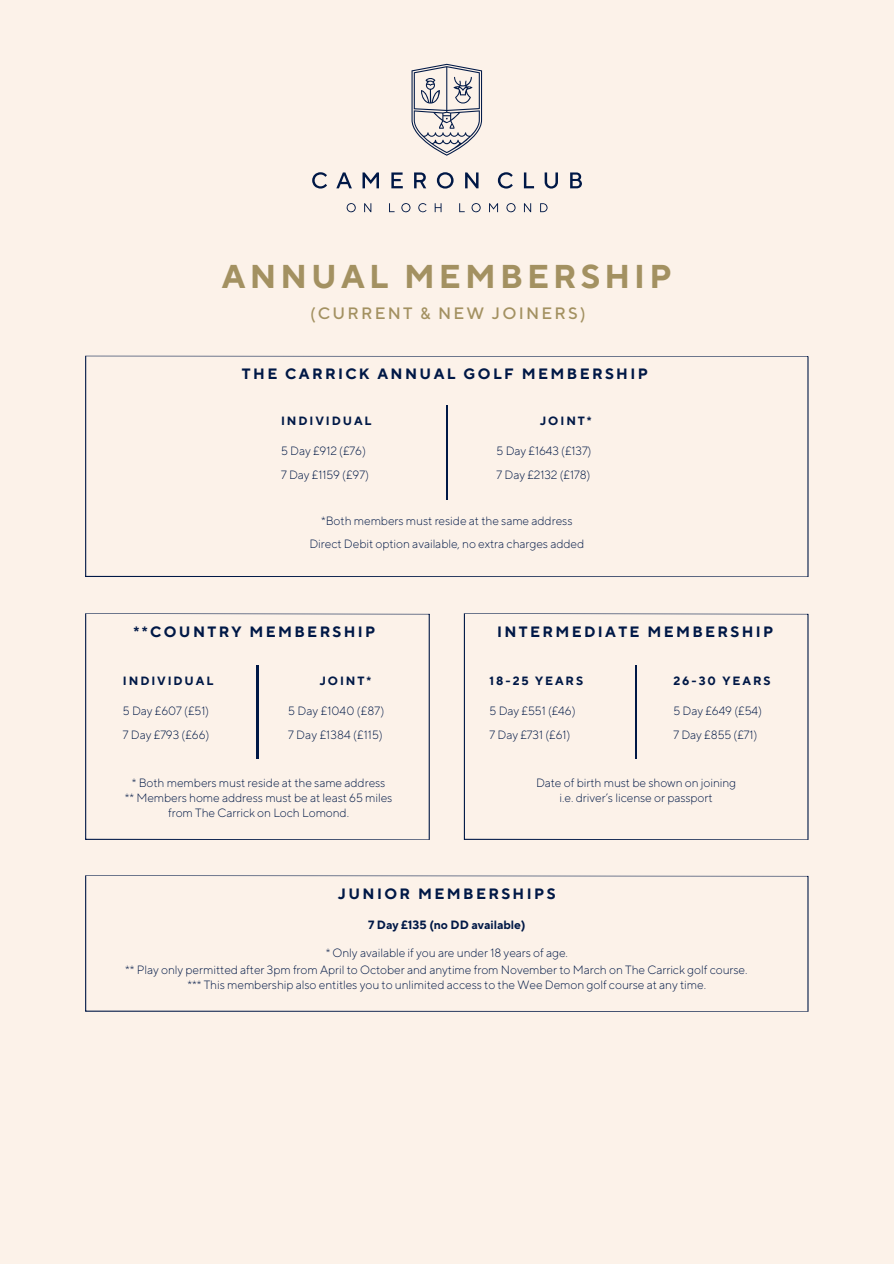
<style>
.page{position:relative;width:894px;height:1264px;background:#fff}
.page>*{position:absolute;margin:0;border:0;box-sizing:border-box;transform-origin:0 0}
.t1{font:700 33px "TT Norms Pro";letter-spacing:.13em;color:#a39161}
.t2{font:500 16.5px "TT Norms";letter-spacing:.13em;color:#a39161}
.t3{font:700 15px "TT Norms Pro";letter-spacing:.16em;color:#001846}
.t4{font:300 12px/15px "TT Norms Pro";letter-spacing:-.005em;color:#001846;text-align:center}
.t5{font:700 12px "TT Norms Pro";letter-spacing:.155em;color:#001846}
.t6{font:700 12px "TT Norms Pro";color:#001846}
</style>
<div class="page">
<div style="left:0;top:0;width:893px;height:1263px;background:#fcf2e9"></div>
<svg style="left:85px;top:613px;width:344px;height:226px"></svg>
<hr style="left:257px;top:665px;width:1px;height:94px;background:#001846">
<svg style="left:411px;top:64px;width:71px;height:92px"></svg>
<svg style="left:312px;top:172px;width:15px;height:16px"></svg>
<svg style="left:336px;top:172px;width:16px;height:16px"></svg>
<svg style="left:362px;top:172px;width:17px;height:16px"></svg>
<svg style="left:391px;top:172px;width:11px;height:16px"></svg>
<svg style="left:414px;top:172px;width:12px;height:16px"></svg>
<svg style="left:437px;top:172px;width:16px;height:16px"></svg>
<svg style="left:465px;top:172px;width:13px;height:16px"></svg>
<svg style="left:497px;top:172px;width:15px;height:16px"></svg>
<svg style="left:523px;top:172px;width:11px;height:16px"></svg>
<svg style="left:544px;top:172px;width:14px;height:16px"></svg>
<svg style="left:570px;top:172px;width:11px;height:16px"></svg>
<svg style="left:346px;top:203px;width:9px;height:9px"></svg>
<svg style="left:364px;top:203px;width:7px;height:9px"></svg>
<svg style="left:389px;top:203px;width:5px;height:9px"></svg>
<svg style="left:401px;top:203px;width:9px;height:9px"></svg>
<svg style="left:418px;top:203px;width:8px;height:9px"></svg>
<svg style="left:434px;top:203px;width:7px;height:9px"></svg>
<svg style="left:459px;top:203px;width:5px;height:9px"></svg>
<svg style="left:471px;top:203px;width:9px;height:9px"></svg>
<svg style="left:489px;top:203px;width:9px;height:9px"></svg>
<svg style="left:506px;top:203px;width:9px;height:9px"></svg>
<svg style="left:524px;top:203px;width:7px;height:9px"></svg>
<svg style="left:540px;top:203px;width:7px;height:9px"></svg>
<svg style="left:85px;top:875px;width:723px;height:136px"></svg>
<svg style="left:85px;top:356px;width:723px;height:221px"></svg>
<hr style="left:446px;top:405px;width:1px;height:94px;background:#001846">
<svg style="left:463px;top:613px;width:345px;height:226px"></svg>
<hr style="left:635px;top:665px;width:1px;height:94px;background:#001846">
<p class="t1" style="left:222px;top:257px;width:451px">ANNUAL MEMBERSHIP</p>
<p class="t2" style="left:310px;top:303px;width:277px">(CURRENT &amp; NEW JOINERS)</p>
<h1 class="t3" style="left:242px;top:365px;width:407px">THE CARRICK ANNUAL GOLF MEMBERSHIP</h1>
<p class="t5" style="left:540px;top:413px;width:53px">JOINT*</p>
<p class="t4" style="left:496px;top:444px;width:96px">5 Day £1643 (£137)</p>
<p class="t4" style="left:496px;top:468px;width:95px">7 Day £2132 (£178)</p>
<p class="t5" style="left:281px;top:413px;width:92px">INDIVIDUAL</p>
<p class="t4" style="left:281px;top:444px;width:86px">5 Day £912 (£76)</p>
<p class="t4" style="left:281px;top:468px;width:89px">7 Day £1159 (£97)</p>
<p class="t4" style="left:309px;top:509px;width:276px;line-height:23px">*Both members must reside at the same address<br>Direct Debit option available, no extra charges added</p>
<p class="t3" style="left:133px;top:622px;width:243px">**COUNTRY MEMBERSHIP</p>
<p class="t5" style="left:319px;top:673px;width:53px">JOINT*</p>
<p class="t4" style="left:288px;top:703px;width:98px">5 Day £1040 (£87)</p>
<p class="t4" style="left:288px;top:727px;width:96px">7 Day £1384 (£115)</p>
<p class="t4" style="left:132px;top:775px;width:255px">* Both members must reside at the same address</p>
<h1 class="t4" style="left:125px;top:790px;width:269px">** Members home address must be at least 65 miles from The Carrick on Loch Lomond.</h1>
<p class="t5" style="left:123px;top:673px;width:92px">INDIVIDUAL</p>
<p class="t4" style="left:123px;top:703px;width:88px">5 Day £607 (£51)</p>
<p class="t4" style="left:123px;top:727px;width:88px">7 Day £793 (£66)</p>
<h1 class="t3" style="left:497px;top:622px;width:277px">INTERMEDIATE MEMBERSHIP</h1>
<p class="t5" style="left:489px;top:673px;width:95px">18-25 YEARS</p>
<h1 class="t4" style="left:489px;top:703px;width:87px">5 Day £551 (£46)</h1>
<p class="t4" style="left:489px;top:727px;width:82px">7 Day £731 (£61)</p>
<p class="t4" style="left:536px;top:775px;width:202px">Date of birth must be shown on joining i.e. driver’s license or passport</p>
<p class="t5" style="left:673px;top:673px;width:98px">26-30 YEARS</p>
<h1 class="t4" style="left:673px;top:703px;width:90px">5 Day £649 (£54)</h1>
<p class="t4" style="left:673px;top:727px;width:85px">7 Day £855 (£71)</p>
<p class="t3" style="left:338px;top:884px;width:219px">JUNIOR MEMBERSHIPS</p>
<p class="t6" style="left:368px;top:917px;width:159px">7 Day £135 (no DD available)</p>
<p class="t4" style="left:325px;top:945px;width:244px">* Only available if you are under 18 years of age.</p>
<p class="t4" style="left:125px;top:962px;width:623px">** Play only permitted after 3pm from April to October and anytime from November to March on The Carrick golf course.</p>
<p class="t4" style="left:187px;top:977px;width:520px">*** This membership also entitles you to unlimited access to the Wee Demon golf course at any time.</p>
</div>
